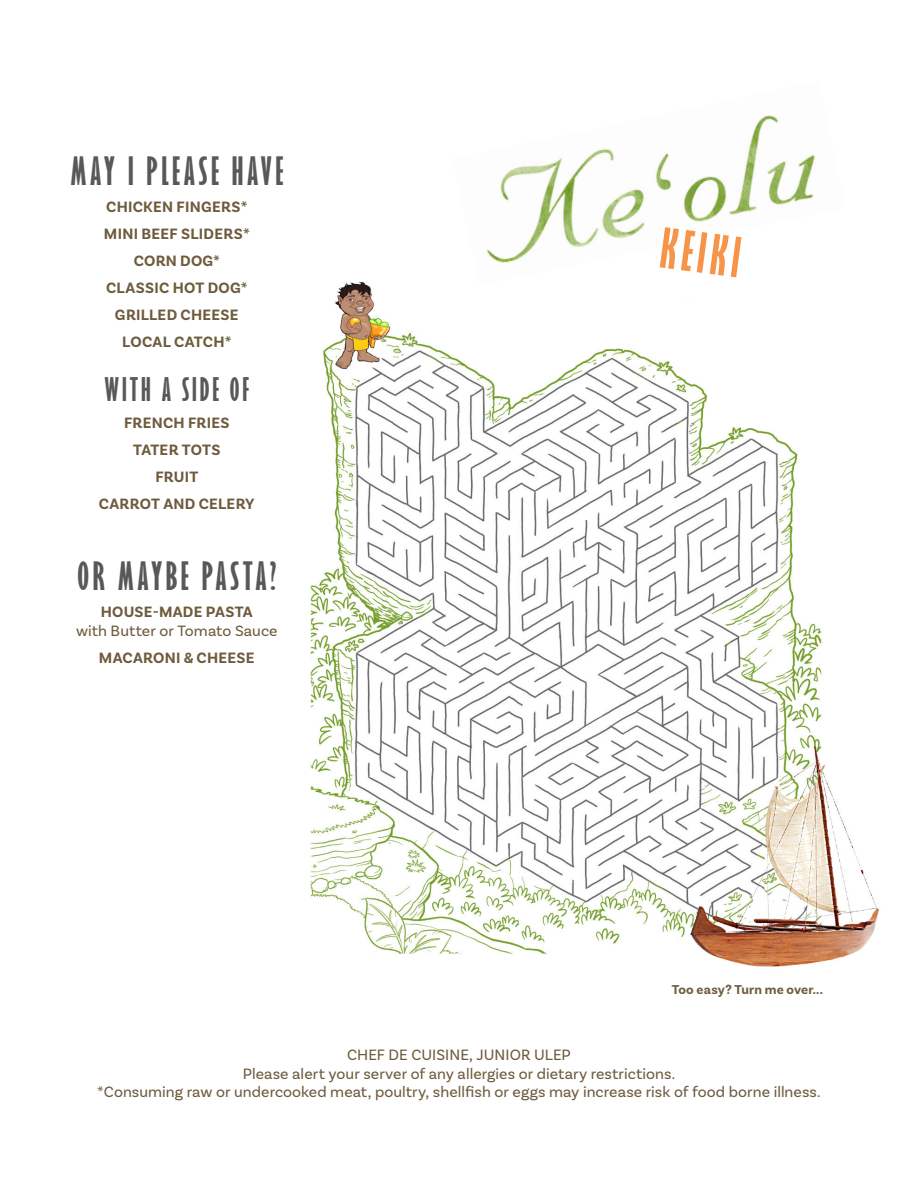
<style>
.page{position:relative;width:918px;height:1188px;background:#fff}
.page>*{position:absolute;margin:0;border:0;box-sizing:border-box;transform-origin:0 0}
.Menu_Item{font:700 extra-condensed 50.85px "Gill Sans";color:#f6944a}
.Menu_Item-2{font:700 extra-condensed 36px "Gill Sans";letter-spacing:.095em;color:#57585a}
.Menu_Item-3{font:700 extra-condensed 30px "Gill Sans";letter-spacing:.1em;color:#57585a}
.Menu_Text{font:15.75px "Basic Sans";letter-spacing:.005em;color:#6e5b3d}
.Menu_Item-4{font:700 15.75px "Basic Sans";letter-spacing:.02em;color:#6e5b3d}
.Menu_Text-2{font:700 13.5px "Basic Sans";letter-spacing:.01em;color:#6e5b3d}
</style>
<div class="page">
<img style="left:310px;top:281px;width:569px;height:686px">
<img style="left:453px;top:115px;width:393px;height:170px">
<p class="Menu_Item-2" style="left:70px;top:150px;width:214px">MAY I PLEASE HAVE</p>
<p class="Menu_Item-4" style="left:106px;top:198px;width:143px">CHICKEN FINGERS*</p>
<p class="Menu_Item-4" style="left:104px;top:225px;width:147px">MINI BEEF SLIDERS*</p>
<p class="Menu_Item-4" style="left:134px;top:252px;width:88px">CORN DOG*</p>
<p class="Menu_Item-4" style="left:106px;top:279px;width:143px">CLASSIC HOT DOG*</p>
<p class="Menu_Item-4" style="left:115px;top:306px;width:125px">GRILLED CHEESE</p>
<p class="Menu_Item-4" style="left:122px;top:333px;width:111px">LOCAL CATCH*</p>
<p class="Menu_Item-3" style="left:105px;top:372px;width:146px">WITH A SIDE OF</p>
<p class="Menu_Item-4" style="left:124px;top:414px;width:107px">FRENCH FRIES</p>
<p class="Menu_Item-4" style="left:133px;top:441px;width:89px">TATER TOTS</p>
<p class="Menu_Item-4" style="left:155px;top:468px;width:44px">FRUIT</p>
<p class="Menu_Item-4" style="left:99px;top:495px;width:157px">CARROT AND CELERY</p>
<p class="Menu_Item-2" style="left:78px;top:555px;width:200px">OR MAYBE PASTA?</p>
<p class="Menu_Item-4" style="left:101px;top:603px;width:154px">HOUSE-MADE PASTA</p>
<p class="Menu_Text" style="left:76px;top:622px;width:203px">with Butter or Tomato Sauce</p>
<p class="Menu_Item-4" style="left:99px;top:649px;width:157px">MACARONI &amp; CHEESE</p>
<p class="Menu_Item" style="left:665px;top:217px;width:81px;rotate:7deg">KEIKI</p>
<p class="Menu_Text-2" style="left:672px;top:981px;width:153px">Too easy? Turn me over...</p>
<p class="Menu_Text" style="left:347px;top:1045px;width:225px">CHEF DE CUISINE, JUNIOR ULEP</p>
<p class="Menu_Text" style="left:243px;top:1064px;width:434px">Please alert your server of any allergies or dietary restrictions.</p>
<p class="Menu_Text" style="left:97px;top:1083px;width:725px">*Consuming raw or undercooked meat, poultry, shellfish or eggs may increase risk of food borne illness.</p>
</div>
